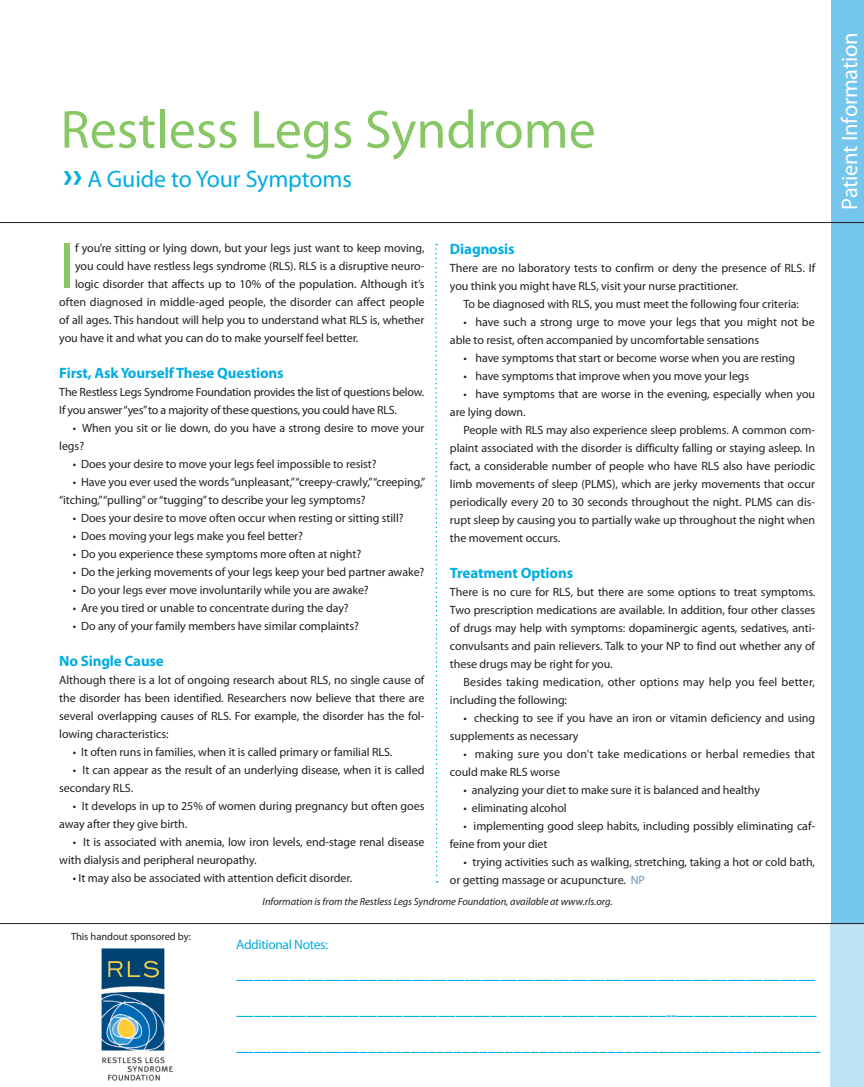
<style>
.page{position:relative;width:864px;height:1087px;background:#fff}
.page>*{position:absolute;margin:0;border:0;box-sizing:border-box;transform-origin:0 0}
.PATIENT_handout{font:65.4px "Myriad Pro";color:#87c765}
.PATIENT_handout-2{font:54px "Myriad Pro";color:#87c765}
.PATIENT_handout-3{font:24px "Myriad Pro";letter-spacing:-.005em;color:#02ade1}
.t1{font:22.5px "Myriad Pro";letter-spacing:-.015em;color:#fff}
.t2{font:18px/36px "Myriad Pro";color:#02ade1}
.PATIENT_handout-4{font:700 15px "Myriad Pro";letter-spacing:-.01em;color:#02ade1}
.t3{font:13.5px "Myriad Pro";letter-spacing:-.025em;color:#02ade1}
.PATIENT_handout-5{font:12px/18px "Myriad Pro";letter-spacing:-.005em;color:#231f20}
.PATIENT_handout-6{font:12px/18px "Myriad Pro";letter-spacing:.015em;color:#231f20}
.PATIENT_handout-7{font:italic 10.5px "Myriad Pro";letter-spacing:-.005em;color:#231f20}
.PATIENT_handout-8{font:10.5px "Myriad Pro";letter-spacing:-.005em;color:#231f20}
.s1{font-weight:700;font-size:36px}
.s2{color:#6a96b5}
</style>
<div class="page">
<svg style="left:435px;top:243px;width:3px;height:640px"></svg>
<div style="left:831px;top:0;width:33px;height:1087px;background:#74c6ec"></div>
<hr style="left:0;top:222px;width:864px;height:1px;background:#231f20">
<div style="left:831px;top:924px;width:33px;height:163px;background:#c0e2f5"></div>
<hr style="left:0;top:923px;width:864px;height:1px;background:#231f20">
<img style="left:101px;top:948px;width:72px;height:133px">
<p class="PATIENT_handout-2" style="left:60px;top:96px;width:537px">Restless Legs Syndrome</p>
<p class="PATIENT_handout-3" style="left:63px;top:164px;width:290px"><span class="s1">››</span> A Guide to Your Symptoms</p>
<p class="PATIENT_handout" style="left:59px;top:225px;width:17px">I</p>
<p class="PATIENT_handout-5" style="left:75px;top:238px;width:351px">f you’re sitting or lying down, but your legs just want to keep moving,</p>
<p class="PATIENT_handout-5" style="left:75px;top:256px;width:351px">you could have restless legs syndrome (RLS). RLS is a disruptive neuro-</p>
<p class="PATIENT_handout-5" style="left:75px;top:274px;width:351px">logic disorder that affects up to 10% of the population. Although it’s</p>
<p class="PATIENT_handout-5" style="left:59px;top:292px;width:367px">often diagnosed in middle-aged people, the disorder can affect people</p>
<p class="PATIENT_handout-5" style="left:59px;top:310px;width:367px">of all ages. This handout will help you to understand what RLS is, whether</p>
<p class="PATIENT_handout-5" style="left:59px;top:328px;width:301px">you have it and what you can do to make yourself feel better.</p>
<p class="PATIENT_handout-4" style="left:59px;top:363px;width:226px">First, Ask Yourself These Questions</p>
<p class="PATIENT_handout-5" style="left:59px;top:382px;width:367px">The Restless Legs Syndrome Foundation provides the list of questions below.<br>If you answer “yes” to a majority of these questions, you could have RLS.</p>
<p class="PATIENT_handout-5" style="left:59px;top:418px;width:367px;text-indent:14px">• When you sit or lie down, do you have a strong desire to move your legs?</p>
<p class="PATIENT_handout-5" style="left:73px;top:454px;width:305px">• Does your desire to move your legs feel impossible to resist?</p>
<p class="PATIENT_handout-5" style="left:59px;top:472px;width:368px;text-indent:14px">• Have you ever used the words “unpleasant,” “creepy-crawly,” “creeping,” “itching,” “pulling” or “tugging” to describe your leg symptoms?</p>
<p class="PATIENT_handout-5" style="left:73px;top:508px;width:332px">• Does your desire to move often occur when resting or sitting still?</p>
<p class="PATIENT_handout-5" style="left:73px;top:526px;width:232px">• Does moving your legs make you feel better?</p>
<p class="PATIENT_handout-5" style="left:73px;top:544px;width:290px">• Do you experience these symptoms more often at night?</p>
<p class="PATIENT_handout-5" style="left:73px;top:562px;width:353px">• Do the jerking movements of your legs keep your bed partner awake?</p>
<p class="PATIENT_handout-5" style="left:73px;top:580px;width:298px">• Do your legs ever move involuntarily while you are awake?</p>
<p class="PATIENT_handout-5" style="left:73px;top:598px;width:278px">• Are you tired or unable to concentrate during the day?</p>
<p class="PATIENT_handout-5" style="left:73px;top:616px;width:288px">• Do any of your family members have similar complaints?</p>
<p class="PATIENT_handout-4" style="left:59px;top:651px;width:106px">No Single Cause</p>
<p class="PATIENT_handout-5" style="left:59px;top:670px;width:367px;text-align:justify">Although there is a lot of ongoing research about RLS, no single cause of the disorder has been identified. Researchers now believe that there are several overlapping causes of RLS. For example, the disorder has the fol&shy;lowing characteristics:</p>
<p class="PATIENT_handout-5" style="left:73px;top:742px;width:321px">• It often runs in families, when it is called primary or familial RLS.</p>
<p class="PATIENT_handout-5" style="left:59px;top:760px;width:367px;text-indent:14px">• It can appear as the result of an underlying disease, when it is called secondary RLS.</p>
<p class="PATIENT_handout-5" style="left:59px;top:796px;width:367px;text-indent:14px">• It develops in up to 25% of women during pregnancy but often goes away after they give birth.</p>
<p class="PATIENT_handout-5" style="left:59px;top:832px;width:367px;text-indent:14px">• It is associated with anemia, low iron levels, end-stage renal disease with dialysis and peripheral neuropathy.</p>
<p class="PATIENT_handout-5" style="left:73px;top:868px;width:281px">• It may also be associated with attention deficit disorder.</p>
<p class="PATIENT_handout-4" style="left:450px;top:239px;width:66px">Diagnosis</p>
<p class="PATIENT_handout-5" style="left:450px;top:259px;width:367px">There are no laboratory tests to confirm or deny the presence of RLS. If you think you might have RLS, visit your nurse practitioner.</p>
<p class="PATIENT_handout-5" style="left:463px;top:295px;width:337px">To be diagnosed with RLS, you must meet the following four criteria:</p>
<p class="PATIENT_handout-5" style="left:450px;top:313px;width:366px;text-indent:14px">• have such a strong urge to move your legs that you might not be able to resist, often accompanied by uncomfortable sensations</p>
<p class="PATIENT_handout-5" style="left:463px;top:349px;width:333px">• have symptoms that start or become worse when you are resting</p>
<p class="PATIENT_handout-5" style="left:463px;top:367px;width:287px">• have symptoms that improve when you move your legs</p>
<p class="PATIENT_handout-5" style="left:450px;top:385px;width:367px;text-indent:14px">• have symptoms that are worse in the evening, especially when you are lying down.</p>
<p class="PATIENT_handout-5" style="left:450px;top:421px;width:367px;text-align:justify;text-indent:14px">People with RLS may also experience sleep problems. A common com&shy;plaint associated with the disorder is difficulty falling or staying asleep. In fact, a considerable number of people who have RLS also have periodic limb movements of sleep (PLMS), which are jerky movements that occur periodically every 20 to 30 seconds throughout the night. PLMS can dis&shy;rupt sleep by causing you to partially wake up throughout the night when the movement occurs.</p>
<p class="PATIENT_handout-4" style="left:450px;top:563px;width:125px">Treatment Options</p>
<p class="PATIENT_handout-5" style="left:450px;top:583px;width:367px;text-align:justify">There is no cure for RLS, but there are some options to treat symptoms.<br>Two prescription medications are available. In addition, four other classes of drugs may help with symptoms: dopaminergic agents, sedatives, anti&shy;convulsants and pain relievers. Talk to your NP to find out whether any of these drugs may be right for you.</p>
<p class="PATIENT_handout-6" style="left:450px;top:673px;width:367px;text-indent:14px">Besides taking medication, other options may help you feel better, including the following:</p>
<p class="PATIENT_handout-5" style="left:450px;top:709px;width:367px;text-indent:14px">• checking to see if you have an iron or vitamin deficiency and using supplements as necessary</p>
<p class="PATIENT_handout-6" style="left:450px;top:745px;width:367px;text-indent:14px">• making sure you don’t take medications or herbal remedies that could make RLS worse</p>
<p class="PATIENT_handout-5" style="left:463px;top:781px;width:298px">• analyzing your diet to make sure it is balanced and healthy</p>
<p class="PATIENT_handout-5" style="left:463px;top:799px;width:105px">• eliminating alcohol</p>
<p class="PATIENT_handout-5" style="left:450px;top:817px;width:367px;text-indent:14px">• implementing good sleep habits, including possibly eliminating caf&shy;feine from your diet</p>
<p class="PATIENT_handout-5" style="left:450px;top:853px;width:367px;text-indent:14px">• trying activities such as walking, stretching, taking a hot or cold bath, or getting massage or acupuncture. <span class="s2">NP</span></p>
<p class="PATIENT_handout-8" style="left:71px;top:930px;width:122px">This handout sponsored by:</p>
<p class="PATIENT_handout-7" style="left:263px;top:895px;width:351px">Information is from the Restless Legs Syndrome Foundation, available at www.rls.org.</p>
<p class="t3" style="left:236px;top:936px;width:93px">Additional Notes:</p>
<p class="t2" style="left:236px;top:961px;width:587px">————————————————————————————————— —————————–———————————————--———————— ———————––––––––––––––––––––––––––––––––––––––––––––––––––––––</p>
<p class="t1" style="left:836px;top:210px;width:178px;rotate:-90deg">Patient Information</p>
</div>
